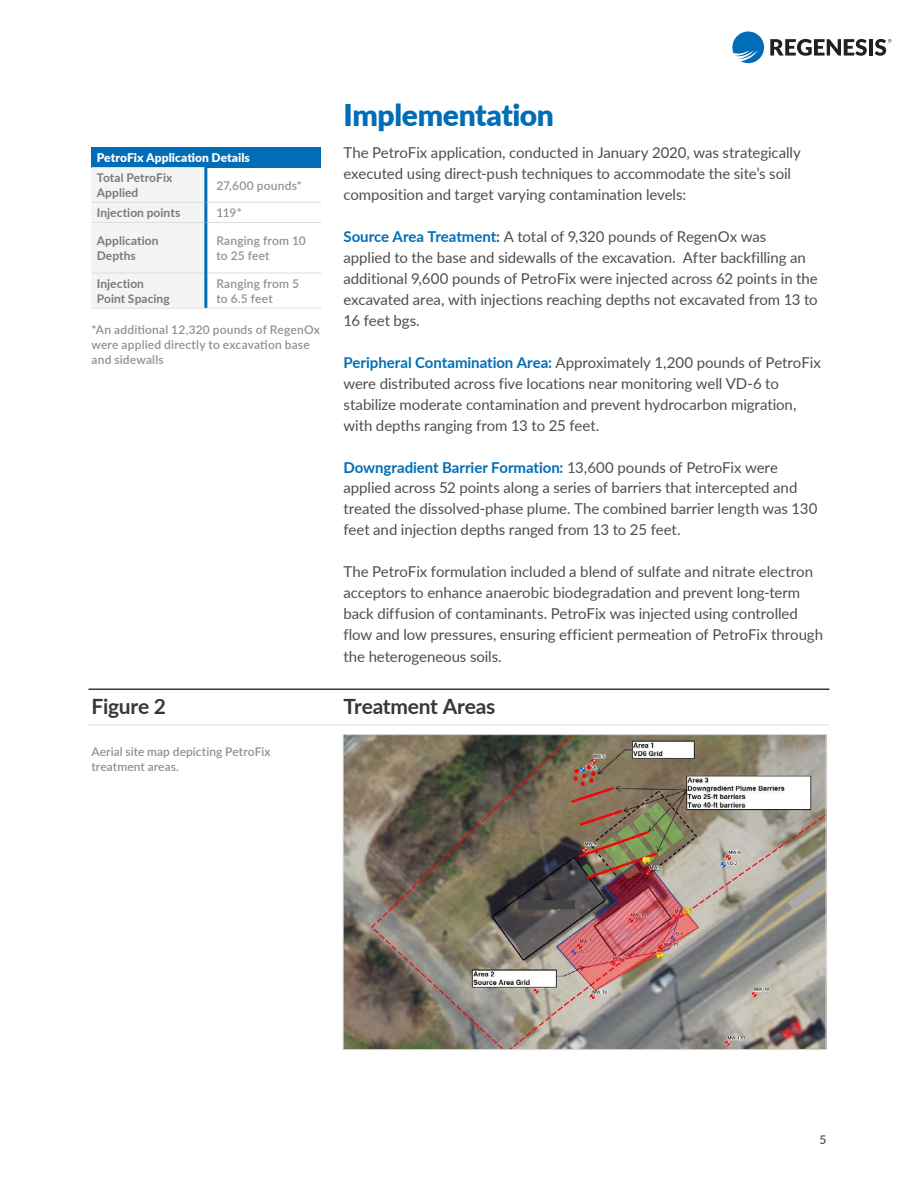
<style>
.page{position:relative;width:918px;height:1188px;background:#fff}
.page>*{position:absolute;margin:0;border:0;box-sizing:border-box;transform-origin:0 0}
.t1{font:900 30px "Lato";letter-spacing:-.015em;color:#006db6}
.t2{font:700 21px "Lato";letter-spacing:-.015em;color:#373737}
.t3{font:15px/21px "Lato";letter-spacing:-.005em;color:#4e4e4e}
.t4{font:600 12px/15px "Lato";letter-spacing:.015em;color:#909090}
.t5{font:700 12px/15px "Lato";letter-spacing:.005em;color:#7a7a7a}
.t6{font:900 12px "Lato";letter-spacing:.005em;color:#fff}
.t7{font:600 12px "Lato";color:#4e4e4e}
.s1{font-weight:700;color:#006db6}
</style>
<div class="page">
<div style="left:92px;top:147px;width:229px;height:20px;background:#006db6"></div>
<div style="left:92px;top:167px;width:112px;height:141px;background:#f4f4f4"></div>
<hr style="left:92px;top:202px;width:112px;height:1px;background:#dedede">
<hr style="left:207px;top:202px;width:114px;height:1px;background:#dedede">
<hr style="left:92px;top:222px;width:112px;height:1px;background:#dedede">
<hr style="left:207px;top:222px;width:114px;height:1px;background:#dedede">
<hr style="left:92px;top:273px;width:112px;height:1px;background:#dedede">
<hr style="left:207px;top:273px;width:114px;height:1px;background:#dedede">
<hr style="left:92px;top:308px;width:114px;height:1px;background:#dedede">
<hr style="left:206px;top:308px;width:115px;height:1px;background:#dedede">
<hr style="left:204px;top:167px;width:3px;height:35px;background:#006db6">
<hr style="left:204px;top:202px;width:3px;height:20px;background:#006db6">
<hr style="left:204px;top:222px;width:3px;height:51px;background:#006db6">
<hr style="left:204px;top:273px;width:3px;height:35px;background:#006db6">
<hr style="left:88px;top:688px;width:742px;height:2px;background:#373737">
<hr style="left:88px;top:724px;width:742px;height:1px;background:#dedede">
<img style="left:345px;top:736px;width:479px;height:312px">
<div style="left:343px;top:734px;width:483px;height:316px;border:1px solid #dedede"></div>
<svg style="left:732px;top:32px;width:32px;height:31px"></svg>
<svg style="left:770px;top:39px;width:97px;height:17px"></svg>
<hr style="left:869px;top:39px;width:4px;height:17px;background:#212121">
<svg style="left:875px;top:39px;width:17px;height:17px"></svg>
<p class="t6" style="left:97px;top:149px;width:155px">PetroFix Application Details</p>
<p class="t5" style="left:97px;top:170px;width:77px">Total PetroFix<br>Applied</p>
<p class="t4" style="left:216px;top:177px;width:87px">27,600 pounds*</p>
<p class="t5" style="left:97px;top:205px;width:85px">Injection points</p>
<p class="t4" style="left:216px;top:205px;width:27px">119*</p>
<p class="t5" style="left:97px;top:233px;width:63px">Application<br>Depths</p>
<p class="t4" style="left:216px;top:233px;width:91px">Ranging from 10 to 25 feet</p>
<p class="t5" style="left:97px;top:276px;width:74px">Injection<br>Point Spacing</p>
<p class="t4" style="left:216px;top:276px;width:84px">Ranging from 5 to 6.5 feet</p>
<p class="t4" style="left:92px;top:322px;width:230px">*An additional 12,320 pounds of RegenOx were applied directly to excavation base and sidewalls</p>
<h1 class="t1" style="left:344px;top:92px;width:212px">Implementation</h1>
<p class="t3" style="left:344px;top:141px;width:459px">The PetroFix application, conducted in January 2020, was strategically executed using direct-push techniques to accommodate the site’s soil composition and target varying contamination levels:</p>
<p class="t3" style="left:344px;top:225px;width:476px"><span class="s1">Source Area Treatment:</span> A total of 9,320 pounds of RegenOx was<br>applied to the base and sidewalls of the excavation. After backfilling an additional 9,600 pounds of PetroFix were injected across 62 points in the excavated area, with injections reaching depths not excavated from 13 to 16 feet bgs.</p>
<p class="t3" style="left:344px;top:351px;width:479px"><span class="s1">Peripheral Contamination Area:</span> Approximately 1,200 pounds of PetroFix were distributed across five locations near monitoring well VD-6 to stabilize moderate contamination and prevent hydrocarbon migration, with depths ranging from 13 to 25 feet.</p>
<p class="t3" style="left:344px;top:456px;width:475px"><span class="s1">Downgradient Barrier Formation:</span> 13,600 pounds of PetroFix were applied across 52 points along a series of barriers that intercepted and treated the dissolved-phase plume. The combined barrier length was 130 feet and injection depths ranged from 13 to 25 feet.</p>
<p class="t3" style="left:344px;top:561px;width:481px">The PetroFix formulation included a blend of sulfate and nitrate electron acceptors to enhance anaerobic biodegradation and prevent long-term back diffusion of contaminants. PetroFix was injected using controlled flow and low pressures, ensuring efficient permeation of PetroFix through the heterogeneous soils.</p>
<h2 class="t2" style="left:92px;top:691px;width:76px">Figure 2</h2>
<h2 class="t2" style="left:344px;top:691px;width:153px">Treatment Areas</h2>
<p class="t4" style="left:92px;top:744px;width:181px">Aerial site map depicting PetroFix treatment areas.</p>
<p class="t7" style="left:820px;top:1131px;width:8px">5</p>
</div>
